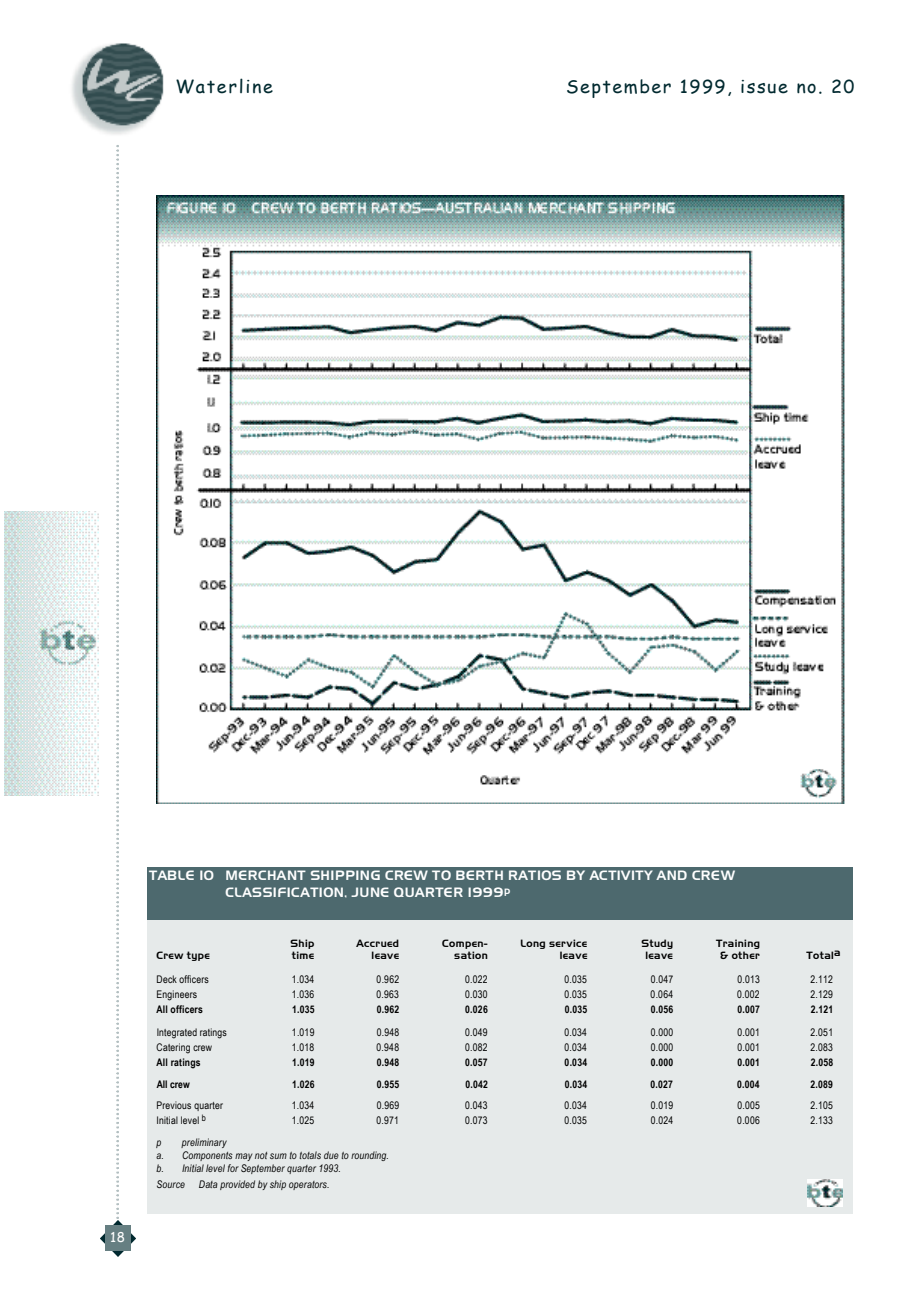
<style>
.page{position:relative;width:918px;height:1298px;background:#fff}
.page>*{position:absolute;margin:0;border:0;box-sizing:border-box;transform-origin:0 0}
.t1{font:18px "Comic Sans MS";letter-spacing:.085em;color:#00292f}
.t2{font:13.5px/17.2px "Slicker";letter-spacing:.03em;color:#fff}
.t3{font:13.5px "Comic Sans MS";color:#fff}
.t4{font:10.5px "Arial Narrow";letter-spacing:.02em;color:#000}
.t5{font:700 10.5px "Arial Narrow";letter-spacing:.02em;color:#000}
.t6{font:italic 10.5px/16.2px "Arial Narrow";letter-spacing:.02em;color:#000}
.t7{font:10.5px "Slicker";letter-spacing:.035em;color:#000}
</style>
<div class="page">
<img style="left:116px;top:145px;width:2px;height:1074px">
<img style="left:116px;top:708px;width:2px;height:510px">
<img style="left:100px;top:1220px;width:36px;height:36px">
<div style="left:105px;top:1225px;width:25px;height:26px;background:#667f82"></div>
<img style="left:72px;top:43px;width:92px;height:92px">
<img style="left:4px;top:511px;width:95px;height:284px">
<img style="left:157px;top:196px;width:688px;height:607px">
<div style="left:147px;top:875px;width:706px;height:339px;background:#e6eaea"></div>
<div style="left:147px;top:867px;width:706px;height:53px;background:#4d696e"></div>
<img style="left:807px;top:1179px;width:36px;height:27px">
<h1 class="t1" style="left:176px;top:73px;width:99px">W a t e r l i n e</h1>
<h1 class="t1" style="left:566px;top:73px;width:290px">September 1999, issue no. 20</h1>
<p class="t3" style="left:110px;top:1227px;width:16px">1 8</p>
<p class="t2" style="left:225px;top:867px;width:511px;text-indent:-76px">TABLE 10 MERCHANT SHIPPING CREW TO BERTH RATIOS BY ACTIVITY AND CREW<br>CLASSIFICATION, JUNE QUARTER 1999<sup>p</sup></p>
<p class="t7" style="left:291px;top:938px;width:25px">S h i p</p>
<p class="t7" style="left:356px;top:938px;width:44px">A c c r u e d</p>
<p class="t7" style="left:442px;top:938px;width:47px">C o m p e n -</p>
<p class="t7" style="left:520px;top:938px;width:68px">Long service</p>
<p class="t7" style="left:641px;top:938px;width:33px">S t u d y</p>
<p class="t7" style="left:716px;top:938px;width:45px">T r a i n i n g</p>
<p class="t7" style="left:157px;top:950px;width:55px">Crew type</p>
<p class="t7" style="left:292px;top:950px;width:24px">t i m e</p>
<p class="t7" style="left:372px;top:950px;width:29px">l e a v e</p>
<p class="t7" style="left:454px;top:950px;width:35px">s a t i o n</p>
<p class="t7" style="left:560px;top:950px;width:29px">l e a v e</p>
<p class="t7" style="left:645px;top:950px;width:29px">l e a v e</p>
<p class="t7" style="left:720px;top:950px;width:41px">&amp; other</p>
<p class="t7" style="left:807px;top:950px;width:36px">T o t a la</p>
<p class="t4" style="left:157px;top:973px;width:54px">Deck officers</p>
<p class="t4" style="left:292px;top:973px;width:24px">1 . 0 3 4</p>
<p class="t4" style="left:377px;top:973px;width:24px">0 . 9 6 2</p>
<p class="t4" style="left:465px;top:973px;width:24px">0 . 0 2 2</p>
<p class="t4" style="left:565px;top:973px;width:24px">0 . 0 3 5</p>
<p class="t4" style="left:651px;top:973px;width:24px">0 . 0 4 7</p>
<p class="t4" style="left:737px;top:973px;width:24px">0 . 0 1 3</p>
<p class="t4" style="left:811px;top:973px;width:24px">2 . 1 1 2</p>
<p class="t4" style="left:157px;top:988px;width:42px">E n g i n e e r s</p>
<p class="t4" style="left:292px;top:988px;width:24px">1 . 0 3 6</p>
<p class="t4" style="left:377px;top:988px;width:24px">0 . 9 6 3</p>
<p class="t4" style="left:465px;top:988px;width:24px">0 . 0 3 0</p>
<p class="t4" style="left:564px;top:988px;width:24px">0 . 0 3 5</p>
<p class="t4" style="left:651px;top:988px;width:24px">0 . 0 6 4</p>
<p class="t4" style="left:737px;top:988px;width:24px">0 . 0 0 2</p>
<p class="t4" style="left:810px;top:988px;width:24px">2 . 1 2 9</p>
<p class="t5" style="left:156px;top:1003px;width:48px">All officers</p>
<p class="t5" style="left:292px;top:1003px;width:24px">1 . 0 3 5</p>
<p class="t5" style="left:377px;top:1003px;width:24px">0 . 9 6 2</p>
<p class="t5" style="left:465px;top:1003px;width:24px">0 . 0 2 6</p>
<p class="t5" style="left:565px;top:1003px;width:24px">0 . 0 3 5</p>
<p class="t5" style="left:651px;top:1003px;width:24px">0 . 0 5 6</p>
<p class="t5" style="left:738px;top:1003px;width:24px">0 . 0 0 7</p>
<p class="t5" style="left:811px;top:1003px;width:24px">2 . 1 2 1</p>
<p class="t4" style="left:157px;top:1026px;width:72px">Integrated ratings</p>
<p class="t4" style="left:292px;top:1026px;width:24px">1 . 0 1 9</p>
<p class="t4" style="left:377px;top:1026px;width:24px">0 . 9 4 8</p>
<p class="t4" style="left:465px;top:1026px;width:24px">0 . 0 4 9</p>
<p class="t4" style="left:565px;top:1026px;width:24px">0 . 0 3 4</p>
<p class="t4" style="left:651px;top:1026px;width:24px">0 . 0 0 0</p>
<p class="t4" style="left:738px;top:1026px;width:24px">0 . 0 0 1</p>
<p class="t4" style="left:811px;top:1026px;width:24px">2 . 0 5 1</p>
<p class="t4" style="left:157px;top:1041px;width:57px">Catering crew</p>
<p class="t4" style="left:292px;top:1041px;width:24px">1 . 0 1 8</p>
<p class="t4" style="left:377px;top:1041px;width:24px">0 . 9 4 8</p>
<p class="t4" style="left:465px;top:1041px;width:24px">0 . 0 8 2</p>
<p class="t4" style="left:565px;top:1041px;width:24px">0 . 0 3 4</p>
<p class="t4" style="left:651px;top:1041px;width:24px">0 . 0 0 0</p>
<p class="t4" style="left:737px;top:1041px;width:24px">0 . 0 0 1</p>
<p class="t4" style="left:811px;top:1041px;width:24px">2 . 0 8 3</p>
<p class="t5" style="left:157px;top:1056px;width:46px">All ratings</p>
<p class="t5" style="left:292px;top:1056px;width:24px">1 . 0 1 9</p>
<p class="t5" style="left:377px;top:1056px;width:24px">0 . 9 4 8</p>
<p class="t5" style="left:465px;top:1056px;width:24px">0 . 0 5 7</p>
<p class="t5" style="left:565px;top:1056px;width:24px">0 . 0 3 4</p>
<p class="t5" style="left:651px;top:1056px;width:24px">0 . 0 0 0</p>
<p class="t5" style="left:738px;top:1056px;width:24px">0 . 0 0 1</p>
<p class="t5" style="left:811px;top:1056px;width:24px">2 . 0 5 8</p>
<p class="t5" style="left:157px;top:1077px;width:35px">All crew</p>
<p class="t5" style="left:292px;top:1077px;width:24px">1 . 0 2 6</p>
<p class="t5" style="left:377px;top:1077px;width:24px">0 . 9 5 5</p>
<p class="t5" style="left:465px;top:1077px;width:24px">0 . 0 4 2</p>
<p class="t5" style="left:565px;top:1077px;width:24px">0 . 0 3 4</p>
<p class="t5" style="left:651px;top:1077px;width:24px">0 . 0 2 7</p>
<p class="t5" style="left:737px;top:1077px;width:24px">0 . 0 0 4</p>
<p class="t5" style="left:810px;top:1077px;width:24px">2 . 0 8 9</p>
<p class="t4" style="left:156px;top:1099px;width:68px">Previous quarter</p>
<p class="t4" style="left:292px;top:1099px;width:24px">1 . 0 3 4</p>
<p class="t4" style="left:377px;top:1099px;width:24px">0 . 9 6 9</p>
<p class="t4" style="left:465px;top:1099px;width:24px">0 . 0 4 3</p>
<p class="t4" style="left:565px;top:1099px;width:24px">0 . 0 3 4</p>
<p class="t4" style="left:651px;top:1099px;width:24px">0 . 0 1 9</p>
<p class="t4" style="left:737px;top:1099px;width:24px">0 . 0 0 5</p>
<p class="t4" style="left:811px;top:1099px;width:24px">2 . 1 0 5</p>
<p class="t4" style="left:157px;top:1114px;width:51px">Initial level <sup>b</sup></p>
<p class="t4" style="left:292px;top:1114px;width:24px">1 . 0 2 5</p>
<p class="t4" style="left:377px;top:1114px;width:24px">0 . 9 7 1</p>
<p class="t4" style="left:465px;top:1114px;width:24px">0 . 0 7 3</p>
<p class="t4" style="left:564px;top:1114px;width:24px">0 . 0 3 5</p>
<p class="t4" style="left:651px;top:1114px;width:24px">0 . 0 2 4</p>
<p class="t4" style="left:737px;top:1114px;width:24px">0 . 0 0 6</p>
<p class="t4" style="left:810px;top:1114px;width:24px">2 . 1 3 3</p>
<p class="t6" style="left:156px;top:1133px;width:6px">p</p>
<p class="t6" style="left:182px;top:1133px;width:46px">p r e l i m i n a r y</p>
<p class="t6" style="left:157px;top:1147px;width:9px">a .</p>
<p class="t6" style="left:182px;top:1147px;width:208px">Components may not sum to totals due to rounding.</p>
<p class="t6" style="left:157px;top:1160px;width:9px">b .</p>
<p class="t6" style="left:157px;top:1160px;width:186px;text-indent:25px">Initial level for September quarter 1993.<br>S o u r c e</p>
<p class="t6" style="left:199px;top:1176px;width:132px">Data provided by ship operators.</p>
</div>
